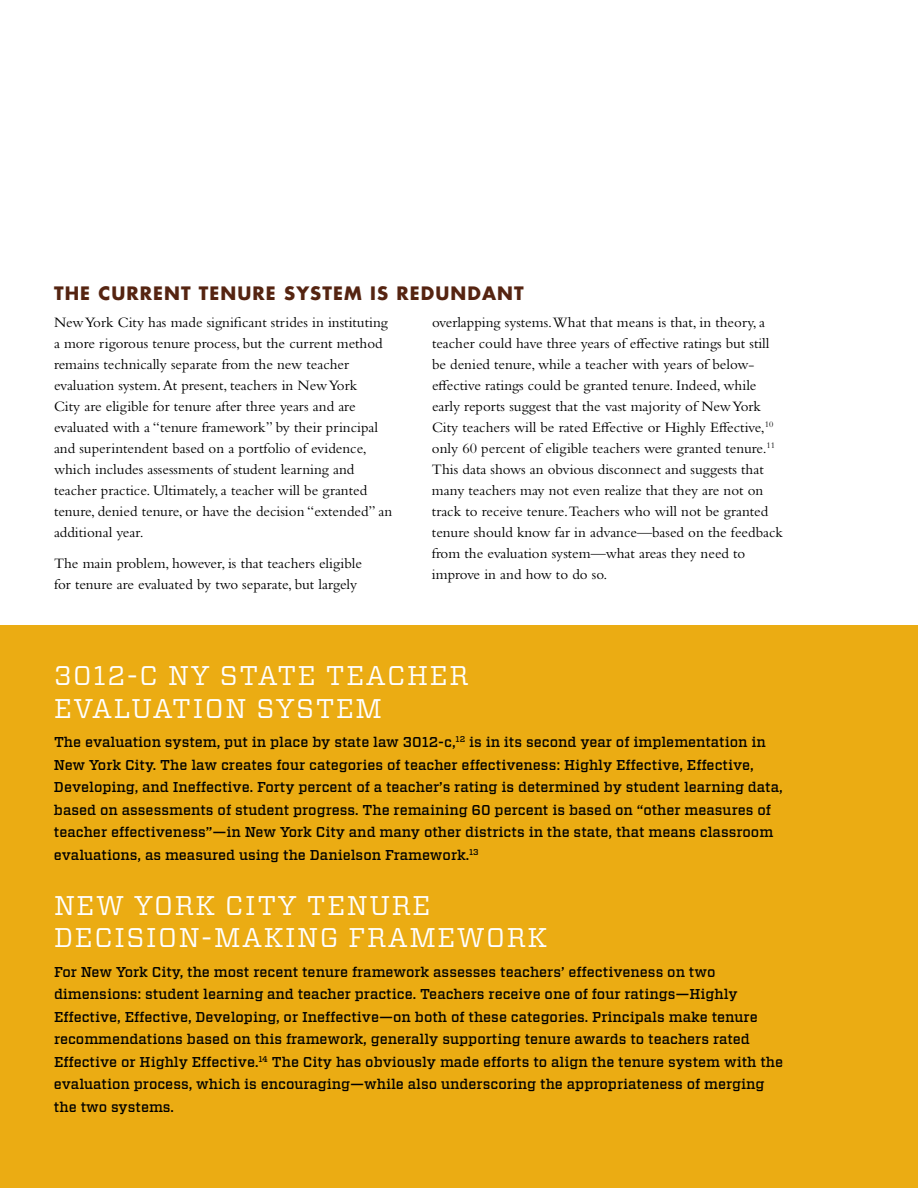
<style>
.page{position:relative;width:918px;height:1188px;background:#fff}
.page>*{position:absolute;margin:0;border:0;box-sizing:border-box;transform-origin:0 0}
.t1{font:27px/32.4px "Vitesse";letter-spacing:.06em;color:#fff}
.t2{font:700 18px "Futura";letter-spacing:.06em;color:#552411}
.t3{font:15px/21px "Bembo Std";color:#000}
.t4{font:500 14.25px/22.5px "Vitesse";color:#000}
</style>
<div class="page">
<div style="left:0;top:625px;width:918px;height:563px;background:#ebac13"></div>
<p class="t2" style="left:54px;top:280px;width:471px">THE CURRENT TENURE SYSTEM IS REDUNDANT</p>
<p class="t3" style="left:54px;top:312px;width:340px">New York City has made significant strides in instituting a more rigorous tenure process, but the current method remains technically separate from the new teacher evaluation system. At present, teachers in New York<br>City are eligible for tenure after three years and are evaluated with a “tenure framework” by their principal and superintendent based on a portfolio of evidence, which includes assessments of student learning and teacher practice. Ultimately, a teacher will be granted tenure, denied tenure, or have the decision “extended” an additional year.</p>
<p class="t3" style="left:54px;top:552px;width:309px">The main problem, however, is that teachers eligible for tenure are evaluated by two separate, but largely</p>
<p class="t3" style="left:432px;top:312px;width:353px">overlapping systems.What that means is that, in theory, a teacher could have three years of effective ratings but still be denied tenure, while a teacher with years of below&shy;effective ratings could be granted tenure. Indeed, while early reports suggest that the vast majority of New York City teachers will be rated Effective or Highly Effective,<sup>10 </sup>only 60 percent of eligible teachers were granted tenure.<sup>11<br></sup>This data shows an obvious disconnect and suggests that many teachers may not even realize that they are not on track to receive tenure.Teachers who will not be granted tenure should know far in advance—based on the feedback from the evaluation system—what areas they need to improve in and how to do so.</p>
<h1 class="t1" style="left:54px;top:659px;width:416px">3012-C NY STATE TEACHER<br>EVALUATION SYSTEM</h1>
<p class="t4" style="left:54px;top:731px;width:730px">The evaluation system, put in place by state law 3012-c,<sup>12</sup> is in its second year of implementation in New York City. The law creates four categories of teacher effectiveness: Highly Effective, Effective, Developing, and Ineffective. Forty percent of a teacher’s rating is determined by student learning data, based on assessments of student progress. The remaining 60 percent is based on “other measures of teacher effectiveness”—in New York City and many other districts in the state, that means classroom evaluations, as measured using the Danielson Framework.<sup>13</sup></p>
<h1 class="t1" style="left:54px;top:889px;width:495px">NEW YORK CITY TENURE<br>DECISION-MAKING FRAMEWORK</h1>
<p class="t4" style="left:54px;top:960px;width:731px">For New York City, the most recent tenure framework assesses teachers’ effectiveness on two dimensions: student learning and teacher practice. Teachers receive one of four ratings—Highly Effective, Effective, Developing, or Ineffective—on both of these categories. Principals make tenure recommendations based on this framework, generally supporting tenure awards to teachers rated Effective or Highly Effective.<sup>14</sup> The City has obviously made efforts to align the tenure system with the evaluation process, which is encouraging—while also underscoring the appropriateness of merging the two systems.</p>
</div>
